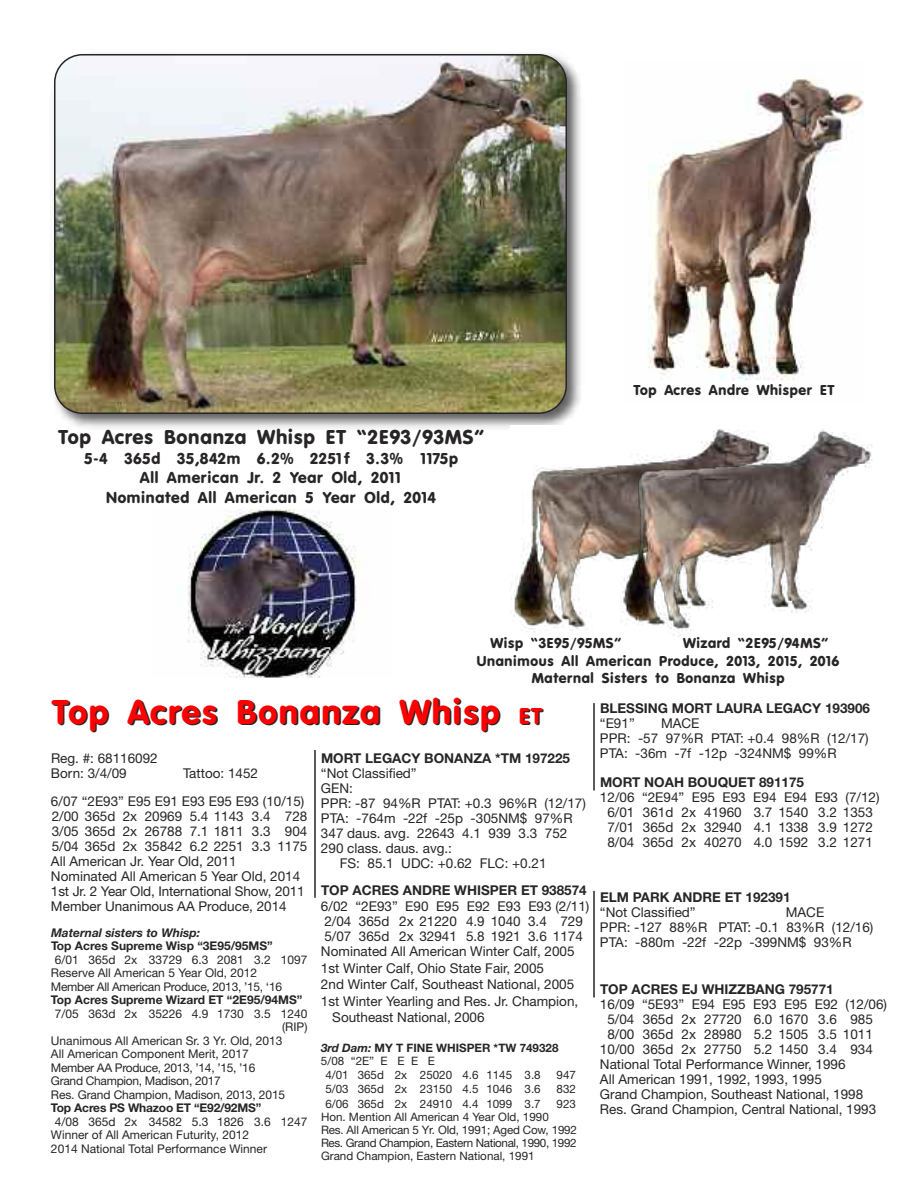
<style>
.page{position:relative;width:918px;height:1188px;background:#fff}
.page>*{position:absolute;margin:0;border:0;box-sizing:border-box;transform-origin:0 0}
.t1{font:36px "VAG Round Black DTC";letter-spacing:.01em;color:#f00}
.t2{font:21px "VAG Round Black DTC";color:#272526}
.t3{font:16.5px/19.5px "VAG Round Black DTC";color:#272526;text-align:center}
.t4{font:15px/16.5px "VAG Round Black DTC";color:#272526;text-align:center}
.t5{font:13.5px/15px "Helvetica Neue";color:#272526}
.t6{font:700 13.5px "Helvetica Neue";color:#272526}
.t7{font:12px/13.5px "Helvetica Neue";color:#272526}
.t8{font:700 12px "Helvetica Neue";color:#272526}
.t9{font:12px "Helvetica Neue";letter-spacing:-.025em;color:#272526}
.t10{font:italic 700 12px "Helvetica Neue";color:#272526}
.t11{font:11.7px/13px "Helvetica Neue";color:#272526}
.t12{font:700 11.7px/13px "Helvetica Neue";color:#272526}
.s1{font-size:24px}
.s2{font-style:italic}
.s3{font-weight:400}
</style>
<div class="page">
<img style="left:62px;top:53px;width:519px;height:376px">
<img style="left:54px;top:54px;width:513px;height:360px">
<img style="left:648px;top:79px;width:216px;height:301px">
<img style="left:510px;top:425px;width:98px;height:208px">
<img style="left:608px;top:429px;width:265px;height:208px">
<hr style="left:314px;top:750px;width:2px;height:148px;background:#272526">
<hr style="left:593px;top:703px;width:2px;height:87px;background:#272526">
<hr style="left:593px;top:891px;width:2px;height:107px;background:#272526">
<img style="left:188px;top:509px;width:170px;height:169px">
<h2 class="t2" style="left:58px;top:429px;width:428px">Top Acres Bonanza Whisp ET “2E93/93MS”</h2>
<p class="t3" style="left:84px;top:450px;width:376px">5-4 365d 35,842m 6.2% 2251f 3.3% 1175p<br>All American Jr. 2 Year Old, 2011<br>Nominated All American 5 Year Old, 2014</p>
<p class="t4" style="left:633px;top:383px;width:203px">Top Acres Andre Whisper ET</p>
<p class="t4" style="left:490px;top:636px;width:133px">Wisp “3E95/95MS”</p>
<p class="t4" style="left:683px;top:636px;width:147px">Wizard “2E95/94MS”</p>
<p class="t4" style="left:476px;top:654px;width:365px">Unanimous All American Produce, 2013, 2015, 2016<br>Maternal Sisters to Bonanza Whisp</p>
<h1 class="t1" style="left:51px;top:698px;width:493px">Top Acres Bonanza Whisp <span class="s1">ET</span></h1>
<p class="t5" style="left:51px;top:752px;width:108px">Reg. #: 68116092<br>Born: 3/4/09</p>
<p class="t5" style="left:51px;top:760px;width:255px;line-height:28.5px;text-indent:132px">Tattoo: 1452<br>6/07 “2E93” E95 E91 E93 E95 E93 (10/15)</p>
<p class="t5" style="left:51px;top:810px;width:258px">2/00 365d 2x 20969 5.4 1143 3.4 728<br>3/05 365d 2x 26788 7.1 1811 3.3 904<br>5/04 365d 2x 35842 6.2 2251 3.3 1175<br>All American Jr. Year Old, 2011<br>Nominated All American 5 Year Old, 2014<br>1st Jr. 2 Year Old, International Show, 2011<br>Member Unanimous AA Produce, 2014</p>
<p class="t10" style="left:51px;top:928px;width:151px">Maternal sisters to Whisp:</p>
<p class="t8" style="left:51px;top:942px;width:223px">Top Acres Supreme Wisp “3E95/95MS”</p>
<p class="t7" style="left:51px;top:954px;width:258px;text-indent:4px">6/01 365d 2x 33729 6.3 2081 3.2 1097<br>Reserve All American 5 Year Old, 2012<br>Member All American Produce, 2013, ’15, ‘16</p>
<p class="t8" style="left:51px;top:996px;width:253px">Top Acres Supreme Wizard ET “2E95/94MS”</p>
<p class="t7" style="left:55px;top:1008px;width:254px">7/05 363d 2x 35226 4.9 1730 3.5 1240</p>
<p class="t7" style="left:282px;top:1021px;width:27px">(RIP)</p>
<p class="t7" style="left:51px;top:1035px;width:233px">Unanimous All American Sr. 3 Yr. Old, 2013</p>
<p class="t7" style="left:51px;top:1048px;width:199px">All American Component Merit, 2017</p>
<p class="t9" style="left:51px;top:1063px;width:206px">Member AA Produce, 2013, ’14, ’15, ’16</p>
<p class="t9" style="left:51px;top:1077px;width:171px">Grand Champion, Madison, 2017</p>
<p class="t7" style="left:51px;top:1089px;width:236px">Res. Grand Champion, Madison, 2013, 2015</p>
<p class="t8" style="left:51px;top:1104px;width:212px">Top Acres PS Whazoo ET “E92/92MS”</p>
<p class="t7" style="left:51px;top:1116px;width:258px;text-indent:4px">4/08 365d 2x 34582 5.3 1826 3.6 1247<br>Winner of All American Futurity, 2012<br>2014 National Total Performance Winner</p>
<p class="t6" style="left:321px;top:753px;width:251px">MORT LEGACY BONANZA *TM 197225</p>
<p class="t5" style="left:321px;top:767px;width:97px">“Not Classified”</p>
<p class="t5" style="left:321px;top:782px;width:33px">GEN:</p>
<p class="t5" style="left:321px;top:797px;width:266px">PPR: -87 94%R PTAT: +0.3 96%R (12/17)</p>
<p class="t5" style="left:321px;top:812px;width:253px">PTA: -764m -22f -25p -305NM$ 97%R</p>
<p class="t5" style="left:321px;top:827px;width:248px">347 daus. avg. 22643 4.1 939 3.3 752</p>
<p class="t5" style="left:321px;top:842px;width:133px">290 class. daus. avg.:</p>
<p class="t5" style="left:340px;top:857px;width:208px">FS: 85.1 UDC: +0.62 FLC: +0.21</p>
<p class="t6" style="left:321px;top:885px;width:267px">TOP ACRES ANDRE WHISPER ET 938574</p>
<p class="t5" style="left:321px;top:900px;width:270px">6/02 “2E93” E90 E95 E92 E93 E93 (2/11)<br>2/04 365d 2x 21220 4.9 1040 3.4 729<br>5/07 365d 2x 32941 5.8 1921 3.6 1174<br>Nominated All American Winter Calf, 2005</p>
<p class="t5" style="left:321px;top:962px;width:225px">1st Winter Calf, Ohio State Fair, 2005</p>
<p class="t5" style="left:321px;top:978px;width:255px">2nd Winter Calf, Southeast National, 2005</p>
<p class="t5" style="left:321px;top:995px;width:259px">1st Winter Yearling and Res. Jr. Champion,</p>
<p class="t5" style="left:332px;top:1011px;width:154px">Southeast National, 2006</p>
<p class="t12" style="left:321px;top:1042px;width:239px"><span class="s2">3rd Dam:</span> MY T FINE WHISPER *TW 749328<br><span class="s3">5/08 “2E” E E E E</span></p>
<p class="t11" style="left:325px;top:1069px;width:217px">4/01 365d 2x 25020 4.6 1145 3.8</p>
<p class="t11" style="left:557px;top:1069px;width:21px">947</p>
<p class="t11" style="left:325px;top:1084px;width:217px">5/03 365d 2x 23150 4.5 1046 3.6</p>
<p class="t11" style="left:557px;top:1084px;width:21px">832</p>
<p class="t11" style="left:325px;top:1098px;width:217px">6/06 365d 2x 24910 4.4 1099 3.7</p>
<p class="t11" style="left:557px;top:1098px;width:21px">923</p>
<p class="t11" style="left:321px;top:1111px;width:258px">Hon. Mention All American 4 Year Old, 1990<br>Res. All American 5 Yr. Old, 1991; Aged Cow, 1992<br>Res. Grand Champion, Eastern National, 1990, 1992<br>Grand Champion, Eastern National, 1991</p>
<p class="t6" style="left:600px;top:703px;width:272px">BLESSING MORT LAURA LEGACY 193906</p>
<p class="t5" style="left:600px;top:717px;width:36px">“E91”</p>
<p class="t5" style="left:600px;top:717px;width:270px;text-indent:61px">MACE<br>PPR: -57 97%R PTAT: +0.4 98%R (12/17)<br>PTA: -36m -7f -12p -324NM$ 99%R</p>
<p class="t6" style="left:600px;top:778px;width:206px">MORT NOAH BOUQUET 891175</p>
<p class="t5" style="left:600px;top:791px;width:281px;text-align:center">12/06 “2E94” E95 E93 E94 E94 E93 (7/12)<br>6/01 361d 2x 41960 3.7 1540 3.2 1353<br>7/01 365d 2x 32940 4.1 1338 3.9 1272<br>8/04 365d 2x 40270 4.0 1592 3.2 1271</p>
<p class="t6" style="left:600px;top:892px;width:192px">ELM PARK ANDRE ET 192391</p>
<p class="t5" style="left:600px;top:906px;width:97px">“Not Classified”</p>
<p class="t5" style="left:600px;top:906px;width:275px;text-indent:186px">MACE<br>PPR: -127 88%R PTAT: -0.1 83%R (12/16)<br>PTA: -880m -22f -22p -399NM$ 93%R</p>
<p class="t6" style="left:600px;top:984px;width:235px">TOP ACRES EJ WHIZZBANG 795771</p>
<p class="t5" style="left:600px;top:998px;width:289px">16/09 “5E93” E94 E95 E93 E95 E92 (12/06)</p>
<p class="t5" style="left:607px;top:1013px;width:267px">5/04 365d 2x 27720 6.0 1670 3.6 985</p>
<p class="t5" style="left:607px;top:1028px;width:267px">8/00 365d 2x 28980 5.2 1505 3.5 1011</p>
<p class="t5" style="left:600px;top:1043px;width:274px">10/00 365d 2x 27750 5.2 1450 3.4 934</p>
<p class="t5" style="left:600px;top:1058px;width:247px">National Total Performance Winner, 1996</p>
<p class="t5" style="left:600px;top:1073px;width:223px">All American 1991, 1992, 1993, 1995</p>
<p class="t5" style="left:600px;top:1088px;width:265px">Grand Champion, Southeast National, 1998</p>
<p class="t5" style="left:600px;top:1103px;width:278px">Res. Grand Champion, Central National, 1993</p>
</div>
